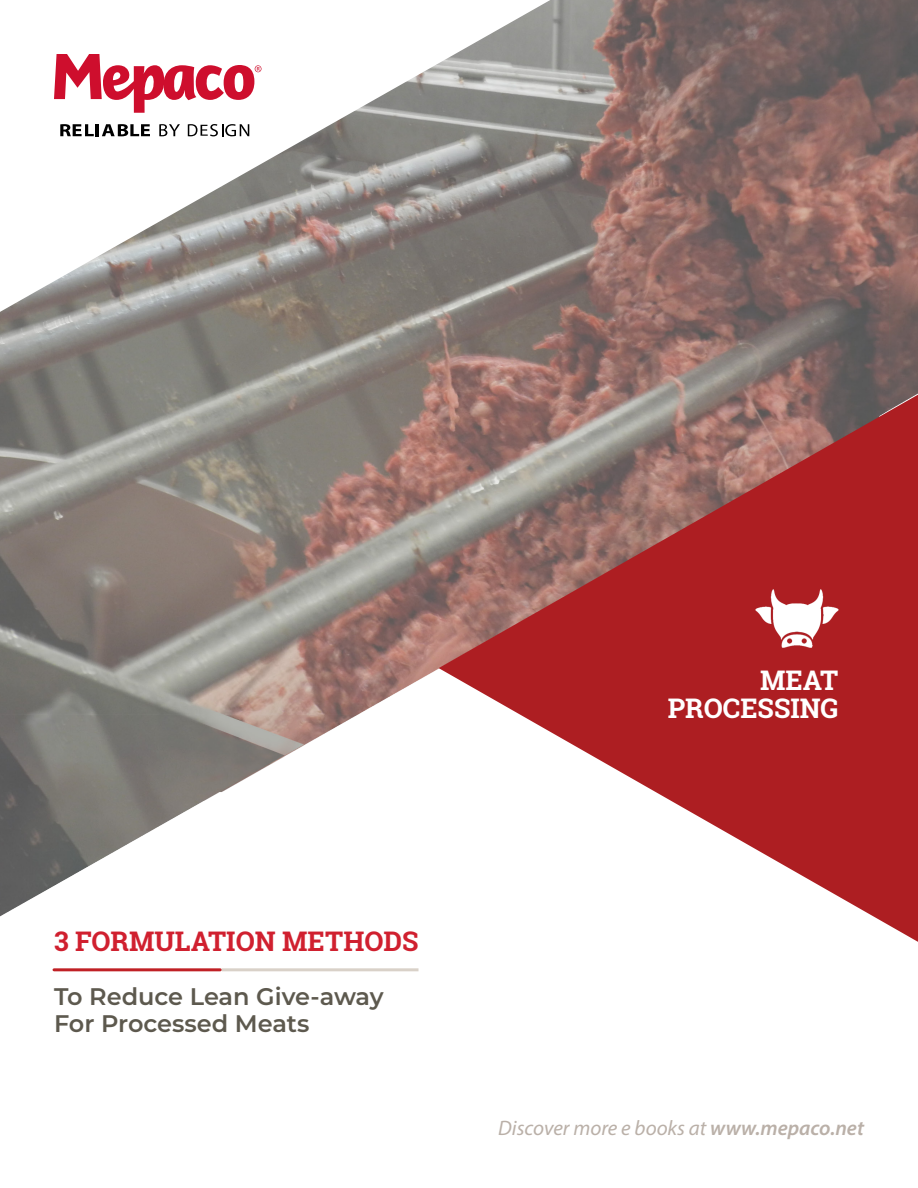
<style>
.page{position:relative;width:918px;height:1188px;background:#fff}
.page>*{position:absolute;margin:0;border:0;box-sizing:border-box;transform-origin:0 0}
.t1{font:700 27px "Roboto Slab";color:#d0202f}
.t2{font:700 27px/28.5px "Roboto Slab";color:#fff;text-align:right}
.t3{font:600 24px "Montserrat";color:#5d594e}
.t4{font:italic 21px "Myriad Pro";color:#bab0a8}
.s1{font-weight:600}
</style>
<div class="page">
<img style="left:0;top:0;width:918px;height:917px">
<svg style="left:0;top:0;width:550px;height:312px"></svg>
<svg style="left:439px;top:395px;width:479px;height:547px"></svg>
<svg style="left:60px;top:124px;width:90px;height:12px"></svg>
<svg style="left:159px;top:124px;width:21px;height:12px"></svg>
<svg style="left:188px;top:124px;width:61px;height:12px"></svg>
<svg style="left:54px;top:54px;width:207px;height:59px"></svg>
<hr style="left:54px;top:968px;width:166px;height:3px;background:#c02025">
<hr style="left:222px;top:968px;width:196px;height:3px;background:#d9d1c8">
<img style="left:754px;top:575px;width:86px;height:87px">
<p class="t2" style="left:668px;top:665px;width:172px">MEAT<br>PROCESSING</p>
<p class="t1" style="left:54px;top:922px;width:366px">3 FORMULATION METHODS</p>
<p class="t3" style="left:54px;top:979px;width:331px">To Reduce Lean Give-away</p>
<p class="t3" style="left:54px;top:1006px;width:257px">For Processed Meats</p>
<p class="t4" style="left:498px;top:1115px;width:367px">Discover more e books at <span class="s1">www.mepaco.net</span></p>
</div>
